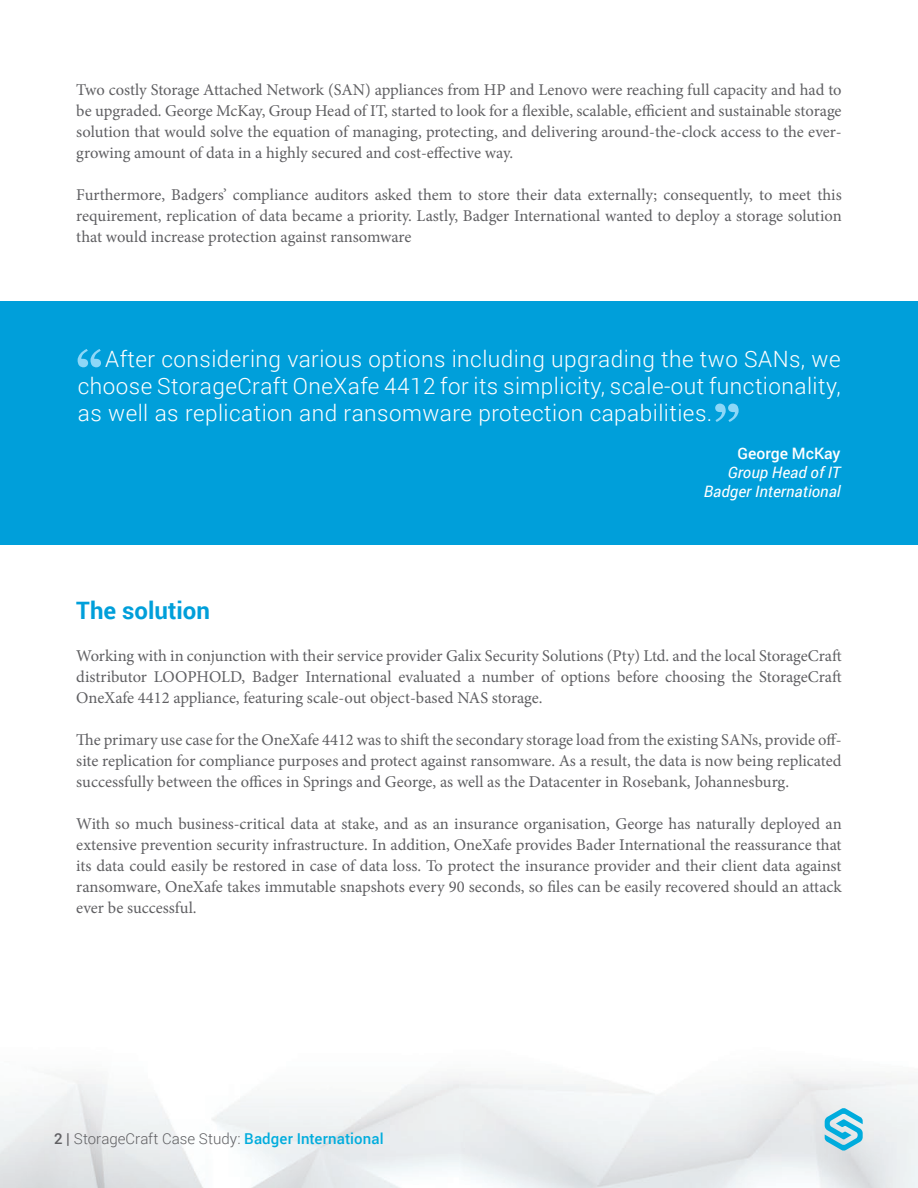
<style>
.page{position:relative;width:918px;height:1188px;background:#fff}
.page>*{position:absolute;margin:0;border:0;box-sizing:border-box;transform-origin:0 0}
.t1{font:700 24px "Roboto";color:#009fda}
.t2{font:300 22.5px/27px "Roboto";letter-spacing:.02em;color:#fff;text-align:justify}
.t3{font:16.5px/21px "Minion Pro";color:#5f5f62;text-align:justify}
.t4{font:italic 15.75px/18.9px "Roboto";color:#fff;text-align:right}
.t5{font:500 15.75px "Roboto";color:#fff}
.t6{font:300 15px "Roboto";color:#5f5f62}
.s1{font-weight:500}
.s2{font-weight:500;color:#00acdd}
</style>
<div class="page">
<svg style="left:825px;top:1108px;width:38px;height:43px;background:#7dcce3"></svg>
<div style="left:0;top:301px;width:918px;height:244px;background:#009fda"></div>
<svg style="left:78px;top:349px;width:23px;height:18px"></svg>
<svg style="left:715px;top:404px;width:24px;height:18px"></svg>
<p class="t3" style="left:76px;top:79px;width:767px">Two costly Storage Attached Network (SAN) appliances from HP and Lenovo were reaching full capacity and had to be upgraded. George McKay, Group Head of IT, started to look for a flexible, scalable, efficient and sustainable storage solution that would solve the equation of managing, protecting, and delivering around-the-clock access to the ever&shy;growing amount of data in a highly secured and cost-effective way.</p>
<p class="t3" style="left:76px;top:184px;width:767px">Furthermore, Badgers’ compliance auditors asked them to store their data externally; consequently, to meet this requirement, replication of data became a priority. Lastly, Badger International wanted to deploy a storage solution that would increase protection against ransomware</p>
<h2 class="t2" style="left:78px;top:344px;width:764px;text-indent:27px">After considering various options including upgrading the two SANs, we choose StorageCraft OneXafe 4412 for its simplicity, scale-out functionality, as well as replication and ransomware protection capabilities.</h2>
<p class="t5" style="left:737px;top:443px;width:105px">George McKay</p>
<p class="t4" style="left:704px;top:462px;width:138px">Group Head of IT<br>Badger International</p>
<h1 class="t1" style="left:76px;top:593px;width:135px">The solution</h1>
<p class="t3" style="left:76px;top:645px;width:767px">Working with in conjunction with their service provider Galix Security Solutions (Pty) Ltd. and the local StorageCraft distributor LOOPHOLD, Badger International evaluated a number of options before choosing the StorageCraft OneXafe 4412 appliance, featuring scale-out object-based NAS storage.</p>
<p class="t3" style="left:76px;top:729px;width:767px">The primary use case for the OneXafe 4412 was to shift the secondary storage load from the existing SANs, provide off&shy;site replication for compliance purposes and protect against ransomware. As a result, the data is now being replicated successfully between the offices in Springs and George, as well as the Datacenter in Rosebank, Johannesburg.</p>
<p class="t3" style="left:76px;top:813px;width:767px">With so much business-critical data at stake, and as an insurance organisation, George has naturally deployed an extensive prevention security infrastructure. In addition, OneXafe provides Bader International the reassurance that its data could easily be restored in case of data loss. To protect the insurance provider and their client data against ransomware, OneXafe takes immutable snapshots every 90 seconds, so files can be easily recovered should an attack ever be successful.</p>
<p class="t6" style="left:54px;top:1128px;width:331px"><span class="s1">2 |</span> StorageCraft Case Study: <span class="s2">Badger International</span></p>
</div>
